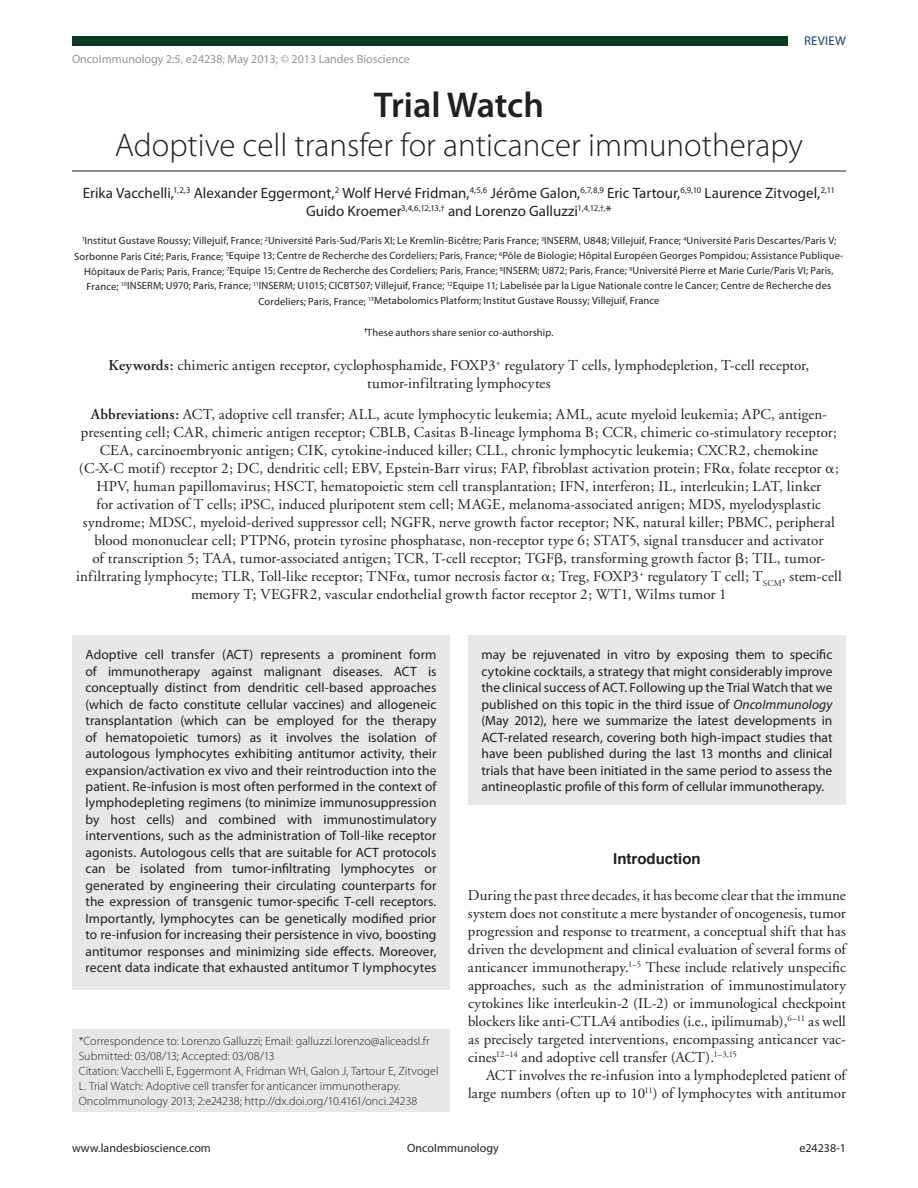
<style>
.page{position:relative;width:918px;height:1188px;background:#fff}
.page>*{position:absolute;margin:0;border:0;box-sizing:border-box;transform-origin:0 0}
.t1{font:600 36px "Myriad Pro";letter-spacing:-.005em;color:#231f20}
.t2{font:300 33px "Myriad Pro";color:#231f20}
.t3{font:15px/18px "Adobe Garamond";letter-spacing:.005em;color:#231f20;text-align:center}
.t4{font:15px/18px "Myriad Pro";color:#231f20;text-align:center}
.t5{font:700 15px "Helvetica";color:#231f20}
.t6{font:13.5px/16.5px "Myriad Pro";color:#231f20;text-align:justify}
.t7{font:12.75px "Myriad Pro";color:#193f7c}
.t8{font:300 12px/15px "Myriad Pro";letter-spacing:.005em;color:#231f20}
.t9{font:12px "Myriad Pro";color:#939598}
.t10{font:12px "Myriad Pro";color:#231f20}
.t11{font:10.5px/15px "Myriad Pro";letter-spacing:.01em;color:#231f20;text-align:center}
.s1{font-weight:600}
.s2{font-family:"Universal Std Greekw Math Pi"}
.s3{font-style:italic}
</style>
<div class="page">
<div style="left:72px;top:36px;width:715px;height:10px;background:#0b3b1c"></div>
<div style="left:72px;top:1029px;width:378px;height:82px;background:#e6e7e9"></div>
<div style="left:72px;top:635px;width:378px;height:355px;background:#e6e7e9"></div>
<hr style="left:72px;top:171px;width:774px;height:1px;background:#231f20">
<div style="left:468px;top:635px;width:378px;height:170px;background:#e6e7e9"></div>
<p class="t9" style="left:72px;top:52px;width:339px">OncoImmunology 2:5, e24238; May 2013; © 2013 Landes Bioscience</p>
<p class="t7" style="left:804px;top:32px;width:34px">REVIEW</p>
<h1 class="t1" style="left:374px;top:82px;width:171px">Trial Watch</h1>
<h2 class="t2" style="left:115px;top:125px;width:690px">Adoptive cell transfer for anticancer immunotherapy</h2>
<p class="t4" style="left:83px;top:184px;width:754px">Erika Vacchelli,<sup>1,2,3</sup> Alexander Eggermont,<sup>2</sup> Wolf Hervé Fridman,<sup>4,5,6</sup> Jérôme Galon,<sup>6,7,8,9</sup> Eric Tartour,<sup>6,9,10</sup> Laurence Zitvogel,<sup>2,11<br></sup>Guido Kroemer<sup>3,4,6,12,13,†</sup> and Lorenzo Galluzzi<sup>1,4,12,†,</sup>*</p>
<p class="t11" style="left:74px;top:233px;width:771px"><sup>1</sup>Institut Gustave Roussy; Villejuif, France; <sup>2</sup>Université Paris-Sud/Paris XI; Le Kremlin-Bicêtre; Paris France; <sup>3</sup>INSERM, U848; Villejuif, France; <sup>4</sup>Université Paris Descartes/Paris V; Sorbonne Paris Cité; Paris, France; <sup>5</sup>Equipe 13; Centre de Recherche des Cordeliers; Paris, France; <sup>6</sup>Pôle de Biologie; Hôpital Européen Georges Pompidou; Assistance Publique-Hôpitaux de Paris; Paris, France; <sup>7</sup>Equipe 15; Centre de Recherche des Cordeliers; Paris, France; <sup>8</sup>INSERM; U872; Paris, France; <sup>9</sup>Université Pierre et Marie Curie/Paris VI; Paris, France; <sup>10</sup>INSERM; U970; Paris, France; <sup>11</sup>INSERM; U1015; CICBT507; Villejuif, France; <sup>12</sup>Equipe 11; Labelisée par la Ligue Nationale contre le Cancer; Centre de Recherche des Cordeliers; Paris, France; <sup>13</sup>Metabolomics Platform; Institut Gustave Roussy; Villejuif, France</p>
<p class="t11" style="left:364px;top:325px;width:191px"><sup>†</sup>These authors share senior co-authorship.</p>
<p class="t3" style="left:109px;top:357px;width:702px"><span class="s1">Keywords:</span> chimeric antigen receptor, cyclophosphamide, FOXP3<sup>+</sup> regulatory T cells, lymphodepletion, T-cell receptor, tumor-infiltrating lymphocytes</p>
<p class="t3" style="left:76px;top:406px;width:767px"><span class="s1">Abbreviations:</span> ACT, adoptive cell transfer; ALL, acute lymphocytic leukemia; AML, acute myeloid leukemia; APC, antigen&shy;presenting cell; CAR, chimeric antigen receptor; CBLB, Casitas B-lineage lymphoma B; CCR, chimeric co-stimulatory receptor; CEA, carcinoembryonic antigen; CIK, cytokine-induced killer; CLL, chronic lymphocytic leukemia; CXCR2, chemokine (C-X-C motif) receptor 2; DC, dendritic cell; EBV, Epstein-Barr virus; FAP, fibroblast activation protein; FR<span class="s2">α</span>, folate receptor <span class="s2">α</span>; HPV, human papillomavirus; HSCT, hematopoietic stem cell transplantation; IFN, interferon; IL, interleukin; LAT, linker<br>for activation of T cells; iPSC, induced pluripotent stem cell; MAGE, melanoma-associated antigen; MDS, myelodysplastic syndrome; MDSC, myeloid-derived suppressor cell; NGFR, nerve growth factor receptor; NK, natural killer; PBMC, peripheral blood mononuclear cell; PTPN6, protein tyrosine phosphatase, non-receptor type 6; STAT5, signal transducer and activator<br>of transcription 5; TAA, tumor-associated antigen; TCR, T-cell receptor; TGF<span class="s2">β</span>, transforming growth factor <span class="s2">β</span>; TIL, tumor&shy;infiltrating lymphocyte; TLR, Toll-like receptor; TNF<span class="s2">α</span>, tumor necrosis factor <span class="s2">α</span>; Treg, FOXP3<sup>+</sup> regulatory T cell; T<sub>SCM</sub>, stem-cell memory T; VEGFR2, vascular endothelial growth factor receptor 2; WT1, Wilms tumor 1</p>
<p class="t6" style="left:86px;top:646px;width:353px">Adoptive cell transfer (ACT) represents a prominent form of immunotherapy against malignant diseases. ACT is conceptually distinct from dendritic cell-based approaches (which de facto constitute cellular vaccines) and allogeneic transplantation (which can be employed for the therapy of hematopoietic tumors) as it involves the isolation of autologous lymphocytes exhibiting antitumor activity, their expansion/activation ex vivo and their reintroduction into the patient. Re-infusion is most often performed in the context of lymphodepleting regimens (to minimize immunosuppression by host cells) and combined with immunostimulatory interventions, such as the administration of Toll-like receptor agonists. Autologous cells that are suitable for ACT protocols can be isolated from tumor-infiltrating lymphocytes or generated by engineering their circulating counterparts for the expression of transgenic tumor-specific T-cell receptors.<br>Importantly, lymphocytes can be genetically modified prior to re-infusion for increasing their persistence in vivo, boosting antitumor responses and minimizing side effects. Moreover, recent data indicate that exhausted antitumor T lymphocytes</p>
<p class="t8" style="left:79px;top:1033px;width:361px">*Correspondence to: Lorenzo Galluzzi; Email: galluzzi.lorenzo@aliceadsl.fr Submitted: 03/08/13; Accepted: 03/08/13<br>Citation: Vacchelli E, Eggermont A, Fridman WH, Galon J, Tartour E, Zitvogel L. Trial Watch: Adoptive cell transfer for anticancer immunotherapy.<br>OncoImmunology 2013; 2:e24238; http://dx.doi.org/10.4161/onci.24238</p>
<p class="t6" style="left:482px;top:646px;width:352px">may be rejuvenated in vitro by exposing them to specific cytokine cocktails, a strategy that might considerably improve the clinical success of ACT. Following up the Trial Watch that we published on this topic in the third issue of <span class="s3">OncoImmunology </span>(May 2012), here we summarize the latest developments in ACT-related research, covering both high-impact studies that have been published during the last 13 months and clinical trials that have been initiated in the same period to assess the antineoplastic profile of this form of cellular immunotherapy.</p>
<p class="t5" style="left:613px;top:847px;width:89px">Introduction</p>
<p class="t3" style="left:468px;top:887px;width:380px;text-align:justify">During the past three decades, it has become clear that the immune system does not constitute a mere bystander of oncogenesis, tumor progression and response to treatment, a conceptual shift that has driven the development and clinical evaluation of several forms of anticancer immunotherapy.<sup>1–5</sup> These include relatively unspecific approaches, such as the administration of immunostimulatory cytokines like interleukin-2 (IL-2) or immunological checkpoint blockers like anti-CTLA4 antibodies (i.e., ipilimumab),<sup>6–11</sup> as well as precisely targeted interventions, encompassing anticancer vac&shy;cines<sup>12–14</sup> and adoptive cell transfer (ACT).<sup>1–3,15</sup></p>
<p class="t3" style="left:468px;top:1067px;width:380px;text-align:right">ACT involves the re-infusion into a lymphodepleted patient of large numbers (often up to 10<sup>11</sup>) of lymphocytes with antitumor</p>
<p class="t10" style="left:72px;top:1141px;width:140px">www.landesbioscience.com</p>
<p class="t10" style="left:407px;top:1141px;width:93px">OncoImmunology</p>
<p class="t10" style="left:799px;top:1141px;width:48px">e24238-1</p>
</div>
